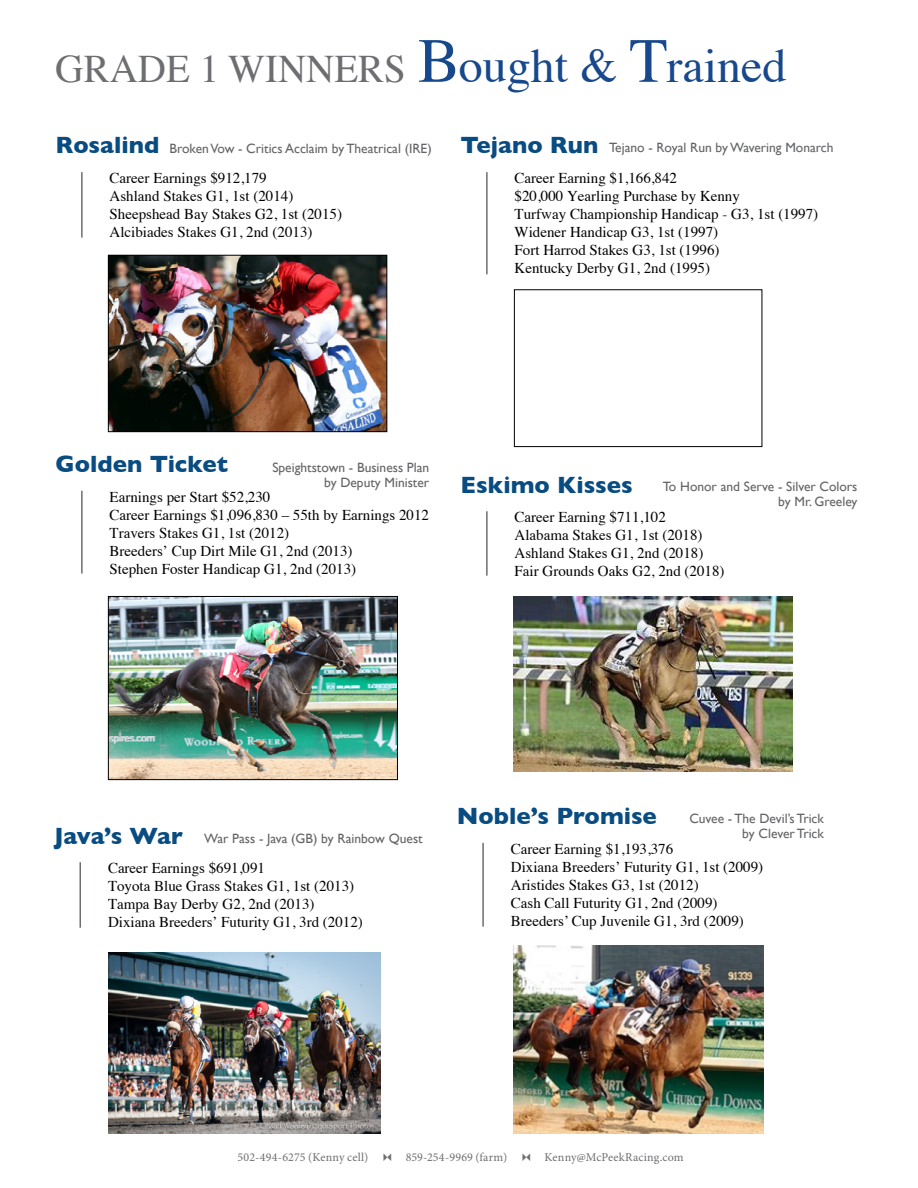
<style>
.page{position:relative;width:918px;height:1188px;background:#fff}
.page>*{position:absolute;margin:0;border:0;box-sizing:border-box;transform-origin:0 0}
.t1{font:39px "Times";color:#6d6e71}
.t2{font:700 24px "Gill Sans";color:#094c81}
.t3{font:15px/18px "Times";color:#000}
.t4{font:13.5px/15px "Gill Sans";color:#636466;text-align:right}
.t5{font:12px "Minion Pro";letter-spacing:.01em;color:#6d6e71}
.s1{font-size:63px;color:#17488b}
.s2{font-size:48px;color:#17488b}
.s3{font-weight:700;font-size:24px;color:#094c81}
</style>
<div class="page">
<hr style="left:81px;top:172px;width:2px;height:66px;background:#6d6e71">
<hr style="left:486px;top:172px;width:2px;height:102px;background:#6d6e71">
<hr style="left:81px;top:491px;width:2px;height:83px;background:#6d6e71">
<hr style="left:486px;top:511px;width:2px;height:65px;background:#6d6e71">
<hr style="left:80px;top:862px;width:1px;height:66px;background:#6d6e71">
<hr style="left:482px;top:843px;width:2px;height:84px;background:#6d6e71">
<img style="left:110px;top:257px;width:275px;height:173px">
<div style="left:108px;top:255px;width:279px;height:177px;border:1px solid #000"></div>
<div style="left:514px;top:289px;width:248px;height:158px;border:1px solid #000"></div>
<img style="left:110px;top:598px;width:286px;height:180px">
<div style="left:108px;top:596px;width:290px;height:184px;border:1px solid #000"></div>
<img style="left:513px;top:596px;width:279px;height:175px">
<img style="left:108px;top:952px;width:273px;height:182px">
<img style="left:513px;top:946px;width:250px;height:188px">
<h1 class="t1" style="left:56px;top:32px;width:732px">GRADE 1 WINNERS <span class="s1">B</span><span class="s2">ought &amp;</span> <span class="s1">T</span><span class="s2">rained</span></h1>
<p class="t4" style="left:56px;top:141px;width:378px"><span class="s3">Rosalind</span> Broken Vow - Critics Acclaim by Theatrical (IRE)</p>
<p class="t3" style="left:110px;top:168px;width:234px">Career Earnings $912,179<br>Ashland Stakes G1, 1st (2014)<br>Sheepshead Bay Stakes G2, 1st (2015)<br>Alcibiades Stakes G1, 2nd (2013)</p>
<p class="t4" style="left:461px;top:140px;width:374px"><span class="s3">Tejano Run</span> Tejano - Royal Run by Wavering Monarch</p>
<p class="t3" style="left:515px;top:168px;width:305px">Career Earning $1,166,842<br>$20,000 Yearling Purchase by Kenny<br>Turfway Championship Handicap - G3, 1st (1997)<br>Widener Handicap G3, 1st (1997)<br>Fort Harrod Stakes G3, 1st (1996)<br>Kentucky Derby G1, 2nd (1995)</p>
<h2 class="t2" style="left:56px;top:445px;width:174px">Golden Ticket</h2>
<p class="t4" style="left:272px;top:459px;width:158px">Speightstown - Business Plan by Deputy Minister</p>
<p class="t3" style="left:110px;top:487px;width:321px">Earnings per Start $52,230<br>Career Earnings $1,096,830 – 55th by Earnings 2012<br>Travers Stakes G1, 1st (2012)<br>Breeders’ Cup Dirt Mile G1, 2nd (2013)<br>Stephen Foster Handicap G1, 2nd (2013)</p>
<h2 class="t2" style="left:461px;top:465px;width:174px">Eskimo Kisses</h2>
<p class="t4" style="left:663px;top:479px;width:196px">To Honor and Serve - Silver Colors by Mr. Greeley</p>
<p class="t3" style="left:515px;top:507px;width:211px">Career Earning $711,102<br>Alabama Stakes G1, 1st (2018)<br>Ashland Stakes G1, 2nd (2018)<br>Fair Grounds Oaks G2, 2nd (2018)</p>
<p class="t4" style="left:54px;top:831px;width:370px"><span class="s3">Java’s War</span> War Pass - Java (GB) by Rainbow Quest</p>
<p class="t3" style="left:108px;top:858px;width:256px">Career Earnings $691,091<br>Toyota Blue Grass Stakes G1, 1st (2013)<br>Tampa Bay Derby G2, 2nd (2013)<br>Dixiana Breeders’ Futurity G1, 3rd (2012)</p>
<h2 class="t2" style="left:457px;top:797px;width:202px">Noble’s Promise</h2>
<p class="t4" style="left:689px;top:810px;width:136px">Cuvee - The Devil’s Trick by Clever Trick</p>
<p class="t3" style="left:511px;top:839px;width:254px">Career Earning $1,193,376<br>Dixiana Breeders’ Futurity G1, 1st (2009)<br>Aristides Stakes G3, 1st (2012)<br>Cash Call Futurity G1, 2nd (2009)<br>Breeders’ Cup Juvenile G1, 3rd (2009)</p>
<p class="t5" style="left:238px;top:1150px;width:448px">502-494-6275 (Kenny cell) ✔✓ 859-254-9969 (farm) ✔✓ Kenny@McPeekRacing.com</p>
</div>
